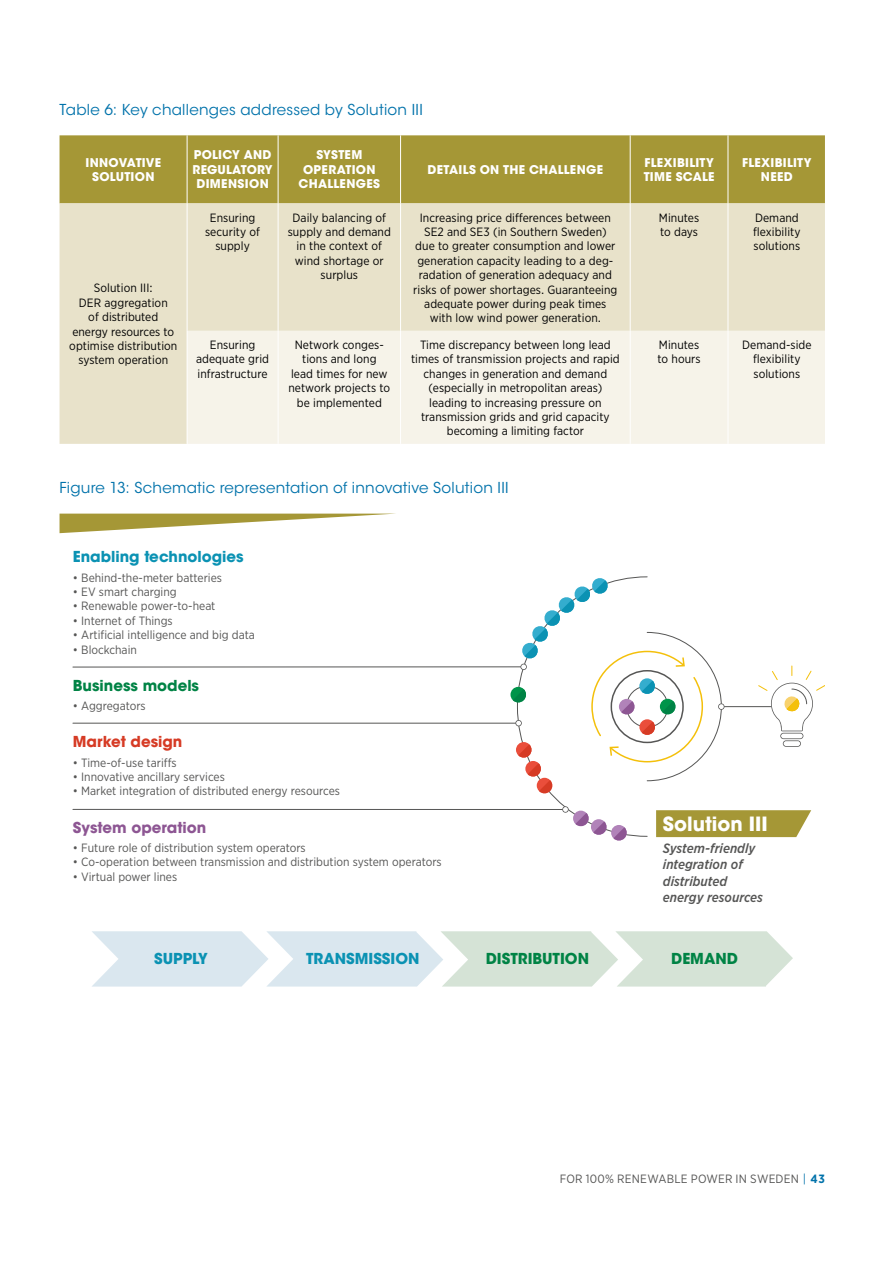
<style>
.page{position:relative;width:893px;height:1263px;background:#fff}
.page>*{position:absolute;margin:0;border:0;box-sizing:border-box;transform-origin:0 0}
.t1{font:700 19.5px "ITC Avant Garde Std";color:#fff}
.t2{font:15px "ITC Avant Garde Std";letter-spacing:.015em;color:#0072aa}
.t3{font:700 15px "ITC Avant Garde Std";color:#0b92b3}
.t4{font:700 15px "ITC Avant Garde Std";color:#008345}
.t5{font:700 15px "ITC Avant Garde Std";color:#8d5693}
.t6{font:700 15px "ITC Avant Garde Std";color:#d63b25}
.t7{font:italic 500 13.5px/16.2px "Gotham Narrow";color:#565655}
.t8{font:12px/14.4px "Gotham Narrow";letter-spacing:.005em;color:#000;text-align:center}
.t9{font:12px "Gotham Narrow";color:#565655}
.t10{font:700 12px/14.4px "ITC Avant Garde Std";letter-spacing:.025em;color:#fff;text-align:center}
.s1{color:#0072aa}
.s2{font-weight:700;color:#0072aa}
</style>
<div class="page">
<div style="left:60px;top:135px;width:765px;height:68px;background:#a59736"></div>
<div style="left:60px;top:203px;width:765px;height:241px;background:#e8e2ca"></div>
<div style="left:188px;top:331px;width:637px;height:113px;background:#f6f3e9"></div>
<hr style="left:187px;top:135px;width:1px;height:68px;background:#fff">
<hr style="left:278px;top:135px;width:1px;height:68px;background:#fff">
<hr style="left:400px;top:135px;width:1px;height:68px;background:#fff">
<hr style="left:630px;top:135px;width:1px;height:68px;background:#fff">
<hr style="left:728px;top:135px;width:1px;height:68px;background:#fff">
<hr style="left:187px;top:203px;width:1px;height:128px;background:#fff">
<hr style="left:278px;top:203px;width:1px;height:128px;background:#fff">
<hr style="left:400px;top:203px;width:1px;height:128px;background:#fff">
<hr style="left:630px;top:203px;width:1px;height:128px;background:#fff">
<hr style="left:728px;top:203px;width:1px;height:128px;background:#fff">
<hr style="left:187px;top:331px;width:1px;height:113px;background:#fff">
<hr style="left:278px;top:331px;width:1px;height:113px;background:#fff">
<hr style="left:400px;top:331px;width:1px;height:113px;background:#fff">
<hr style="left:630px;top:331px;width:1px;height:113px;background:#fff">
<hr style="left:728px;top:331px;width:1px;height:113px;background:#fff">
<svg style="left:60px;top:514px;width:329px;height:19px"></svg>
<hr style="left:73px;top:666px;width:451px;height:1px;background:#565655">
<hr style="left:73px;top:723px;width:446px;height:1px;background:#565655">
<hr style="left:73px;top:809px;width:492px;height:1px;background:#565655">
<svg style="left:510px;top:687px;width:16px;height:15px"></svg>
<svg style="left:92px;top:931px;width:701px;height:55px;background:#dde8e6"></svg>
<svg style="left:513px;top:576px;width:312px;height:265px"></svg>
<p class="t2" style="left:60px;top:100px;width:365px">Table 6: Key challenges addressed by Solution III</p>
<p class="t10" style="left:86px;top:155px;width:77px">INNOVATIVE<br>SOLUTION</p>
<p class="t10" style="left:193px;top:148px;width:82px">POLICY AND<br>REGULATORY<br>DIMENSION</p>
<p class="t10" style="left:299px;top:148px;width:83px">SYSTEM<br>OPERATION<br>CHALLENGES</p>
<p class="t10" style="left:428px;top:162px;width:177px">DETAILS ON THE CHALLENGE</p>
<p class="t10" style="left:644px;top:155px;width:72px;text-align:left">FLEXIBILITY<br>TIME SCALE</p>
<p class="t10" style="left:742px;top:155px;width:71px">FLEXIBILITY<br>NEED</p>
<p class="t8" style="left:69px;top:281px;width:110px">Solution III:<br>DER aggregation<br>of distributed energy resources to optimise distribution system operation</p>
<p class="t8" style="left:205px;top:210px;width:56px">Ensuring security of supply</p>
<p class="t8" style="left:288px;top:210px;width:105px">Daily balancing of supply and demand in the context of wind shortage or surplus</p>
<p class="t8" style="left:413px;top:210px;width:206px">Increasing price differences between SE2 and SE3 (in Southern Sweden) due to greater consumption and lower generation capacity leading to a deg&shy;radation of generation adequacy and risks of power shortages. Guaranteeing adequate power during peak times with low wind power generation.</p>
<p class="t8" style="left:659px;top:210px;width:42px;text-align:left">Minutes to days</p>
<p class="t8" style="left:753px;top:210px;width:49px;text-align:left">Demand flexibility solutions</p>
<p class="t8" style="left:196px;top:337px;width:75px">Ensuring adequate grid infrastructure</p>
<p class="t8" style="left:288px;top:337px;width:103px">Network conges&shy;tions and long<br>lead times for new network projects to be implemented</p>
<p class="t8" style="left:411px;top:337px;width:210px">Time discrepancy between long lead times of transmission projects and rapid changes in generation and demand (especially in metropolitan areas) leading to increasing pressure on transmission grids and grid capacity becoming a limiting factor</p>
<p class="t8" style="left:657px;top:337px;width:45px;text-align:left">Minutes to hours</p>
<p class="t8" style="left:742px;top:337px;width:71px">Demand-side flexibility solutions</p>
<p class="t2" style="left:60px;top:478px;width:451px">Figure 13: Schematic representation of innovative Solution III</p>
<p class="t3" style="left:73px;top:547px;width:172px">Enabling technologies</p>
<p class="t9" style="left:73px;top:570px;width:151px">• Behind-the-meter batteries</p>
<p class="t9" style="left:73px;top:584px;width:105px">• EV smart charging</p>
<p class="t9" style="left:73px;top:599px;width:144px">• Renewable power-to-heat</p>
<p class="t9" style="left:73px;top:613px;width:101px">• Internet of Things</p>
<p class="t9" style="left:73px;top:627px;width:183px">• Artificial intelligence and big data</p>
<p class="t9" style="left:73px;top:642px;width:66px">• Blockchain</p>
<p class="t4" style="left:73px;top:676px;width:128px">Business models</p>
<p class="t9" style="left:73px;top:698px;width:74px">• Aggregators</p>
<p class="t6" style="left:73px;top:732px;width:111px">Market design</p>
<p class="t9" style="left:73px;top:755px;width:105px">• Time-of-use tariffs</p>
<p class="t9" style="left:73px;top:769px;width:153px">• Innovative ancillary services</p>
<p class="t9" style="left:73px;top:784px;width:269px">• Market integration of distributed energy resources</p>
<p class="t5" style="left:73px;top:817px;width:135px">System operation</p>
<p class="t9" style="left:73px;top:840px;width:234px">• Future role of distribution system operators</p>
<p class="t9" style="left:73px;top:855px;width:370px">• Co-operation between transmission and distribution system operators</p>
<p class="t9" style="left:73px;top:869px;width:106px">• Virtual power lines</p>
<h1 class="t1" style="left:663px;top:811px;width:106px">Solution III</h1>
<p class="t7" style="left:663px;top:840px;width:102px">System-friendly integration of distributed energy resources</p>
<p class="t3" style="left:154px;top:949px;width:55px">SUPPLY</p>
<p class="t3" style="left:306px;top:949px;width:115px">TRANSMISSION</p>
<p class="t4" style="left:486px;top:949px;width:105px">DISTRIBUTION</p>
<p class="t4" style="left:671px;top:949px;width:68px">DEMAND</p>
<p class="t9" style="left:560px;top:1172px;width:267px">FOR 100% RENEWABLE POWER IN SWEDEN <span class="s1">|</span> <span class="s2">43</span></p>
</div>
